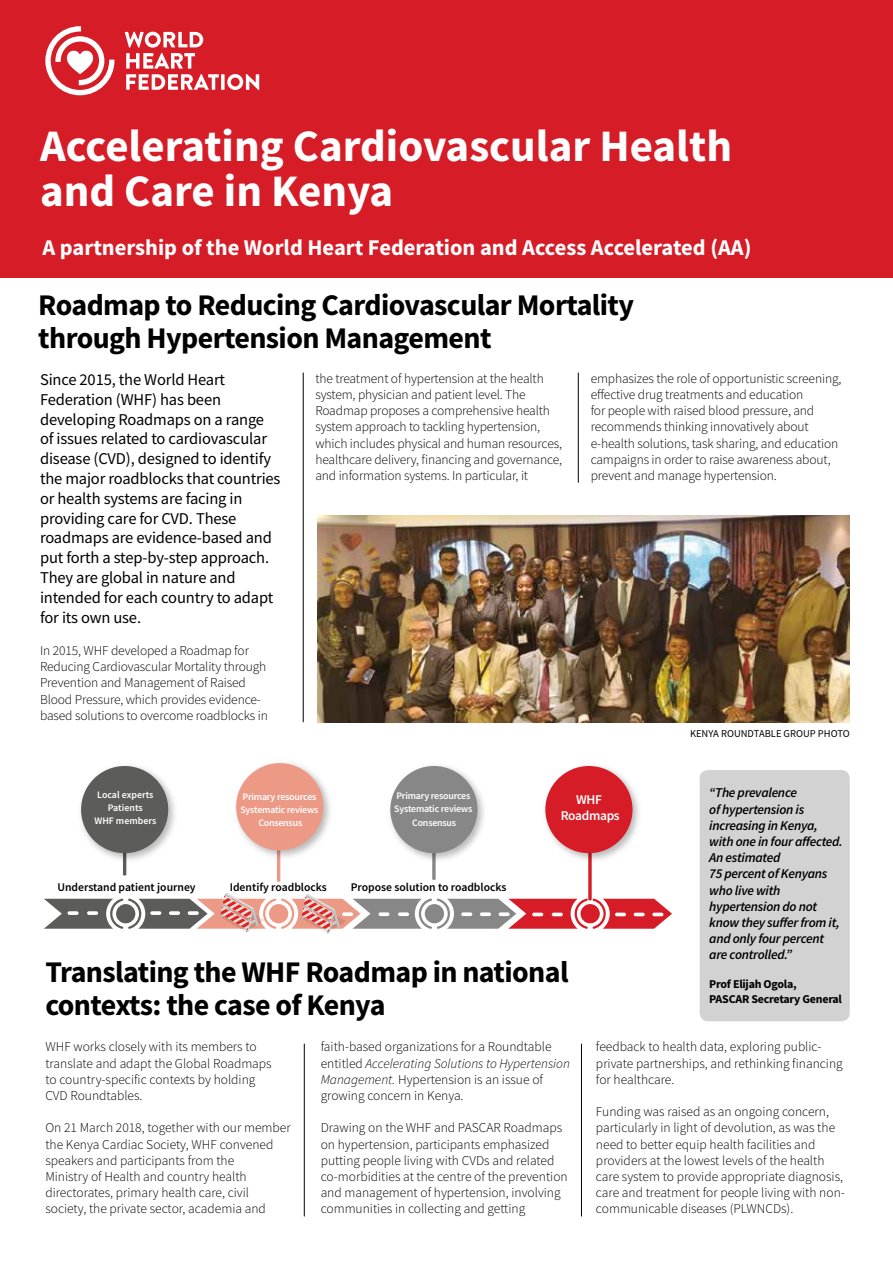
<style>
.page{position:relative;width:893px;height:1263px;background:#fff}
.page>*{position:absolute;margin:0;border:0;box-sizing:border-box;transform-origin:0 0}
.t1{font:700 45px/45px "Source Sans Pro";color:#fff}
.t2{font:700 30px/33px "Source Sans Pro";letter-spacing:-.02em;color:#000}
.t3{font:700 22.5px "Source Sans Pro";color:#fff}
.t4{font:16.5px/19.8px "Source Sans Pro";letter-spacing:-.01em;color:#000}
.t5{font:300 13.5px/16.2px "Source Sans Pro";letter-spacing:-.01em;color:#000}
.t6{font:italic 600 13.5px/16.2px "Source Sans Pro";letter-spacing:-.02em;color:#000}
.t7{font:600 13.5px/16.2px "Source Sans Pro";letter-spacing:-.025em;color:#fff;text-align:center}
.t8{font:700 12px/14.4px "Source Sans Pro";letter-spacing:-.02em;color:#000}
.t9{font:600 11.7px "Source Sans Pro";color:#000}
.t10{font:10.5px "Source Sans Pro";color:#000}
.t11{font:600 9.9px/13.2px "Source Sans Pro";letter-spacing:-.025em;color:#fff;text-align:center}
.t12{font:600 9.9px/13.2px "Source Sans Pro";color:#fff;text-align:center}
.s1{font-style:italic}
</style>
<div class="page">
<div style="left:0;top:0;width:893px;height:277px;background:#d61c26"></div>
<svg style="left:125px;top:32px;width:94px;height:58px"></svg>
<svg style="left:221px;top:74px;width:4px;height:16px"></svg>
<svg style="left:227px;top:74px;width:32px;height:16px"></svg>
<svg style="left:45px;top:26px;width:69px;height:69px"></svg>
<img style="left:317px;top:516px;width:533px;height:206px">
<div style="left:700px;top:770px;width:150px;height:251px;background:#d2d2d2;border-radius:9px"></div>
<hr style="left:304px;top:1044px;width:1px;height:172px;background:#000">
<hr style="left:578px;top:373px;width:1px;height:110px;background:#000">
<hr style="left:581px;top:1044px;width:1px;height:172px;background:#000">
<hr style="left:303px;top:373px;width:1px;height:349px;background:#000">
<img style="left:236px;top:762px;width:94px;height:58px">
<div style="left:236px;top:763px;width:87px;height:87px;background:#ec9986;border-radius:50%"></div>
<img style="left:80px;top:765px;width:95px;height:55px">
<div style="left:81px;top:766px;width:87px;height:87px;background:#5c5c5b;border-radius:50%"></div>
<img style="left:390px;top:765px;width:94px;height:55px">
<div style="left:390px;top:766px;width:87px;height:87px;background:#878787;border-radius:50%"></div>
<img style="left:545px;top:765px;width:94px;height:55px">
<div style="left:545px;top:766px;width:87px;height:87px;background:#d61c26;border-radius:50%"></div>
<svg style="left:44px;top:820px;width:628px;height:113px"></svg>
<h1 class="t1" style="left:40px;top:123px;width:693px">Accelerating Cardiovascular Health and Care in Kenya</h1>
<h3 class="t3" style="left:43px;top:233px;width:711px">A partnership of the World Heart Federation and Access Accelerated (AA)</h3>
<h2 class="t2" style="left:38px;top:288px;width:597px">Roadmap to Reducing Cardiovascular Mortality through Hypertension Management</h2>
<p class="t4" style="left:40px;top:369px;width:242px">Since 2015, the World Heart<br>Federation (WHF) has been developing Roadmaps on a range of issues related to cardiovascular disease (CVD), designed to identify the major roadblocks that countries or health systems are facing in providing care for CVD. These roadmaps are evidence-based and put forth a step-by-step approach.<br>They are global in nature and intended for each country to adapt for its own use.</p>
<p class="t5" style="left:40px;top:642px;width:229px">In 2015, WHF developed a Roadmap for Reducing Cardiovascular Mortality through Prevention and Management of Raised Blood Pressure, which provides evidence&shy;based solutions to overcome roadblocks in</p>
<p class="t5" style="left:315px;top:370px;width:248px">the treatment of hypertension at the health system, physician and patient level. The Roadmap proposes a comprehensive health system approach to tackling hypertension, which includes physical and human resources, healthcare delivery, financing and governance, and information systems. In particular, it</p>
<p class="t5" style="left:591px;top:370px;width:252px">emphasizes the role of opportunistic screening, effective drug treatments and education<br>for people with raised blood pressure, and recommends thinking innovatively about e-health solutions, task sharing, and education campaigns in order to raise awareness about, prevent and manage hypertension.</p>
<p class="t10" style="left:690px;top:726px;width:161px">KENYA ROUNDTABLE GROUP PHOTO</p>
<p class="t12" style="left:94px;top:788px;width:63px">Local experts<br>Patients<br>WHF members</p>
<p class="t9" style="left:57px;top:880px;width:140px">Understand patient journey</p>
<p class="t11" style="left:240px;top:790px;width:80px">Primary resources<br>Systematic reviews<br>Consensus</p>
<p class="t11" style="left:394px;top:789px;width:80px">Primary resources<br>Systematic reviews<br>Consensus</p>
<p class="t9" style="left:230px;top:880px;width:99px">Identify roadblocks</p>
<p class="t9" style="left:351px;top:880px;width:157px">Propose solution to roadblocks</p>
<p class="t7" style="left:561px;top:791px;width:61px">WHF<br>Roadmaps</p>
<h2 class="t2" style="left:45px;top:955px;width:525px">Translating the WHF Roadmap in national contexts: the case of Kenya</h2>
<p class="t6" style="left:709px;top:784px;width:135px">“The prevalence<br>of hypertension is increasing in Kenya, with one in four affected.<br>An estimated<br>75 percent of Kenyans who live with hypertension do not know they suffer from it, and only four percent are controlled.”</p>
<p class="t8" style="left:709px;top:977px;width:134px">Prof Elijah Ogola,<br>PASCAR Secretary General</p>
<p class="t5" style="left:45px;top:1039px;width:228px">WHF works closely with its members to translate and adapt the Global Roadmaps to country-specific contexts by holding CVD Roundtables.</p>
<p class="t5" style="left:45px;top:1120px;width:247px">On 21 March 2018, together with our member the Kenya Cardiac Society, WHF convened speakers and participants from the<br>Ministry of Health and country health directorates, primary health care, civil society, the private sector, academia and</p>
<p class="t5" style="left:321px;top:1039px;width:251px">faith-based organizations for a Roundtable entitled <span class="s1">Accelerating Solutions to Hypertension Management.</span> Hypertension is an issue of growing concern in Kenya.</p>
<p class="t5" style="left:321px;top:1120px;width:249px">Drawing on the WHF and PASCAR Roadmaps on hypertension, participants emphasized putting people living with CVDs and related co-morbidities at the centre of the prevention and management of hypertension, involving communities in collecting and getting</p>
<p class="t5" style="left:596px;top:1039px;width:248px">feedback to health data, exploring public&shy;private partnerships, and rethinking financing for healthcare.</p>
<p class="t5" style="left:596px;top:1103px;width:250px">Funding was raised as an ongoing concern, particularly in light of devolution, as was the need to better equip health facilities and providers at the lowest levels of the health care system to provide appropriate diagnosis, care and treatment for people living with non&shy;communicable diseases (PLWNCDs).</p>
</div>
